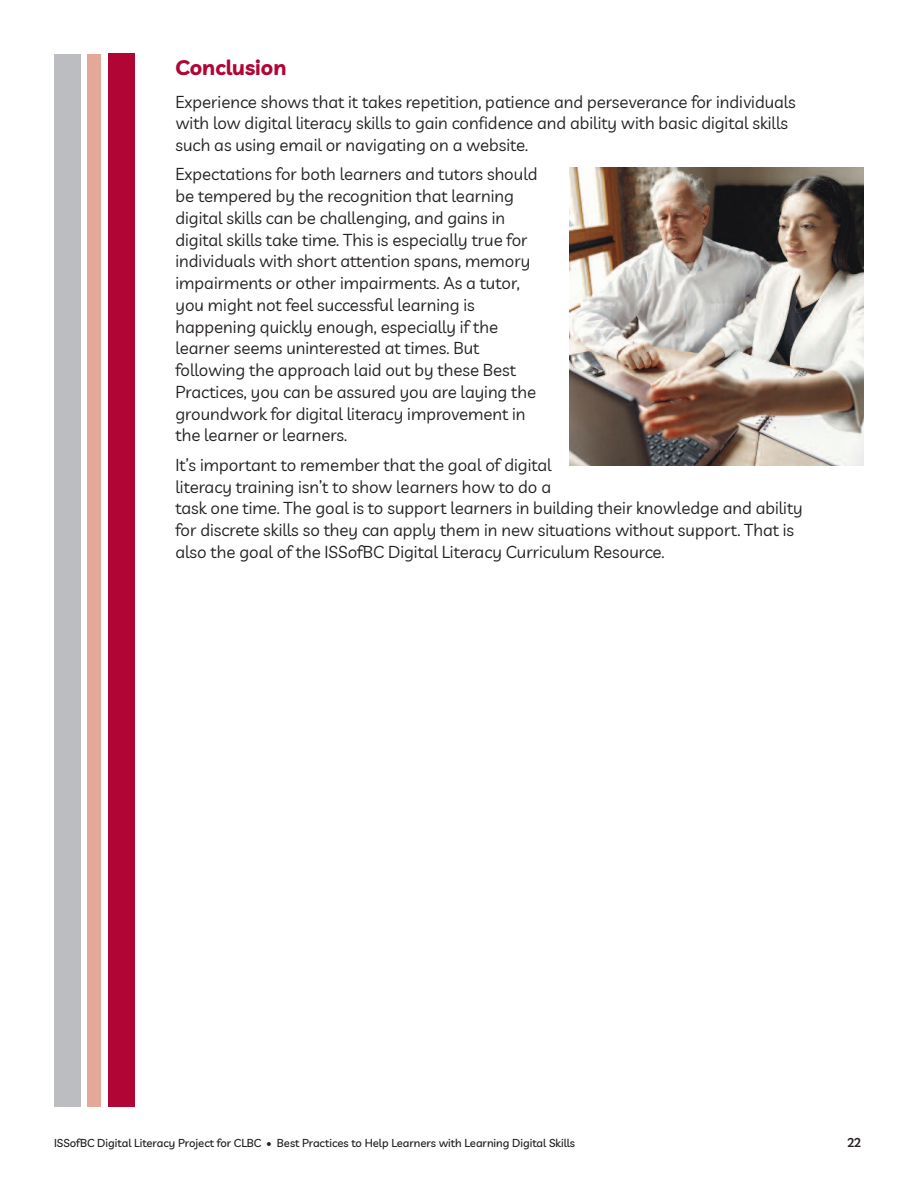
<style>
.page{position:relative;width:918px;height:1188px;background:#fff}
.page>*{position:absolute;margin:0;border:0;box-sizing:border-box;transform-origin:0 0}
.t1{font:700 21px "Livvic";color:#b10535}
.t2{font:16.8px/21.8px "Livvic";color:#231f20}
.t3{font:600 12.75px "Livvic";color:#231f20}
.t4{font:500 11.25px "Livvic";color:#231f20}
</style>
<div class="page">
<div style="left:108px;top:54px;width:27px;height:1053px;background:#b10535"></div>
<div style="left:88px;top:54px;width:13px;height:1053px;background:#e3a897"></div>
<div style="left:54px;top:54px;width:27px;height:1053px;background:#bcbdc0"></div>
<img style="left:570px;top:168px;width:294px;height:298px">
<p class="t1" style="left:176px;top:54px;width:112px">Conclusion</p>
<p class="t2" style="left:176px;top:90px;width:622px">Experience shows that it takes repetition, patience and perseverance for individuals with low digital literacy skills to gain confidence and ability with basic digital skills such as using email or navigating on a website.</p>
<p class="t2" style="left:176px;top:163px;width:363px">Expectations for both learners and tutors should be tempered by the recognition that learning digital skills can be challenging, and gains in digital skills take time. This is especially true for individuals with short attention spans, memory impairments or other impairments. As a tutor, you might not feel successful learning is happening quickly enough, especially if the learner seems uninterested at times. But following the approach laid out by these Best Practices, you can be assured you are laying the groundwork for digital literacy improvement in the learner or learners.</p>
<p class="t2" style="left:176px;top:454px;width:629px">It’s important to remember that the goal of digital<br>literacy training isn’t to show learners how to do a<br>task one time. The goal is to support learners in building their knowledge and ability for discrete skills so they can apply them in new situations without support. That is also the goal of the ISSofBC Digital Literacy Curriculum Resource.</p>
<p class="t4" style="left:54px;top:1136px;width:523px">ISSofBC Digital Literacy Project for CLBC • Best Practices to Help Learners with Learning Digital Skills</p>
<p class="t3" style="left:848px;top:1134px;width:15px">,,</p>
</div>
